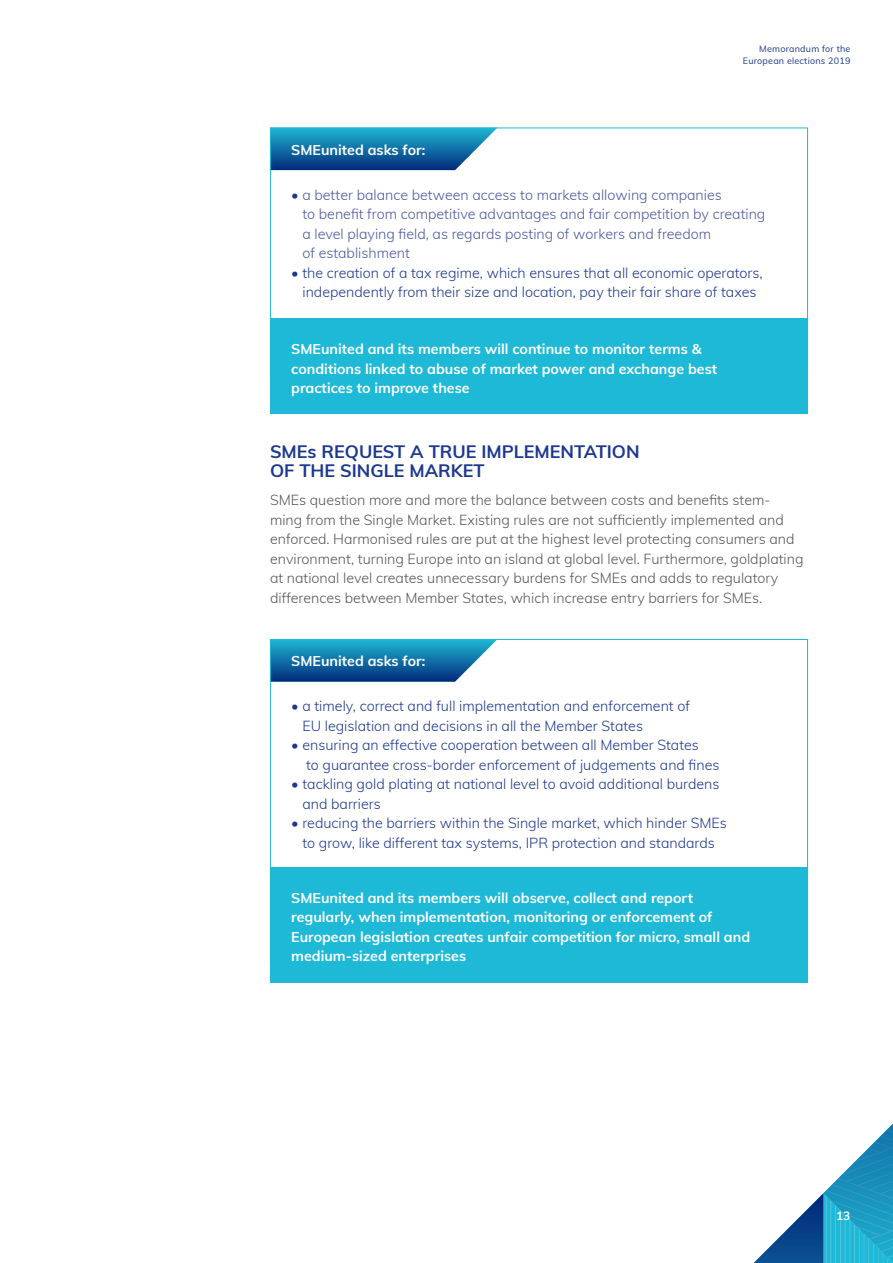
<style>
.page{position:relative;width:893px;height:1263px;background:#fff}
.page>*{position:absolute;margin:0;border:0;box-sizing:border-box;transform-origin:0 0}
.t1{font:700 18px/19.5px "Muli";color:#1c388f}
.t2{font:300 14.25px/19.5px "Muli";color:#1c388f}
.t3{font:300 14.25px/19.5px "Muli";color:#565655}
.t4{font:700 14.25px/19.5px "Muli";color:#fff}
.t5{font:300 14.25px/19.5px "Muli";color:#4b57a3}
.t6{font:700 12px "Muli";color:#fff}
.t7{font:9px/12px "Muli";letter-spacing:.025em;color:#1c388f;text-align:right}
.s1{color:#1c388f}
</style>
<div class="page">
<svg style="left:595px;top:982px;width:298px;height:281px"></svg>
<svg style="left:272px;top:130px;width:223px;height:40px;background:#247cad"></svg>
<div style="left:270px;top:318px;width:538px;height:96px;background:#1eb9d6"></div>
<svg style="left:272px;top:641px;width:224px;height:41px;background:#267daf"></svg>
<div style="left:270px;top:867px;width:538px;height:115px;background:#1eb9d6"></div>
<p class="t7" style="left:743px;top:42px;width:109px">Memorandum for the<br>European elections 2019</p>
<p class="t4" style="left:291px;top:139px;width:136px">SMEunited asks for:</p>
<p class="t5" style="left:302px;top:184px;width:464px;text-indent:-11px"><span class="s1">•</span> a better balance between access to markets allowing companies<br>to benefit from competitive advantages and fair competition by creating a level playing field, as regards posting of workers and freedom<br>of establishment</p>
<p class="t2" style="left:291px;top:262px;width:473px;text-align:center">• the creation of a tax regime, which ensures that all economic operators, independently from their size and location, pay their fair share of taxes</p>
<p class="t4" style="left:291px;top:338px;width:427px">SMEunited and its members will continue to monitor terms &amp; conditions linked to abuse of market power and exchange best practices to improve these</p>
<p class="t1" style="left:270px;top:441px;width:371px">SMEs REQUEST A TRUE IMPLEMENTATION<br>OF THE SINGLE MARKET</p>
<p class="t3" style="left:270px;top:490px;width:535px">SMEs question more and more the balance between costs and benefits stem&shy;ming from the Single Market. Existing rules are not sufficiently implemented and enforced. Harmonised rules are put at the highest level protecting consumers and environment, turning Europe into an island at global level. Furthermore, goldplating at national level creates unnecessary burdens for SMEs and adds to regulatory differences between Member States, which increase entry barriers for SMEs.</p>
<p class="t4" style="left:291px;top:651px;width:136px">SMEunited asks for:</p>
<p class="t2" style="left:302px;top:696px;width:389px;text-indent:-11px">• a timely, correct and full implementation and enforcement of<br>EU legislation and decisions in all the Member States</p>
<p class="t2" style="left:306px;top:735px;width:415px;text-indent:-15px">• ensuring an effective cooperation between all Member States<br>to guarantee cross-border enforcement of judgements and fines</p>
<p class="t2" style="left:302px;top:774px;width:418px;text-indent:-11px">• tackling gold plating at national level to avoid additional burdens and barriers</p>
<p class="t2" style="left:291px;top:813px;width:437px;text-align:center">• reducing the barriers within the Single market, which hinder SMEs to grow, like different tax systems, IPR protection and standards</p>
<p class="t4" style="left:291px;top:887px;width:460px">SMEunited and its members will observe, collect and report regularly, when implementation, monitoring or enforcement of European legislation creates unfair competition for micro, small and medium-sized enterprises</p>
<p class="t6" style="left:836px;top:1207px;width:16px">13</p>
</div>
